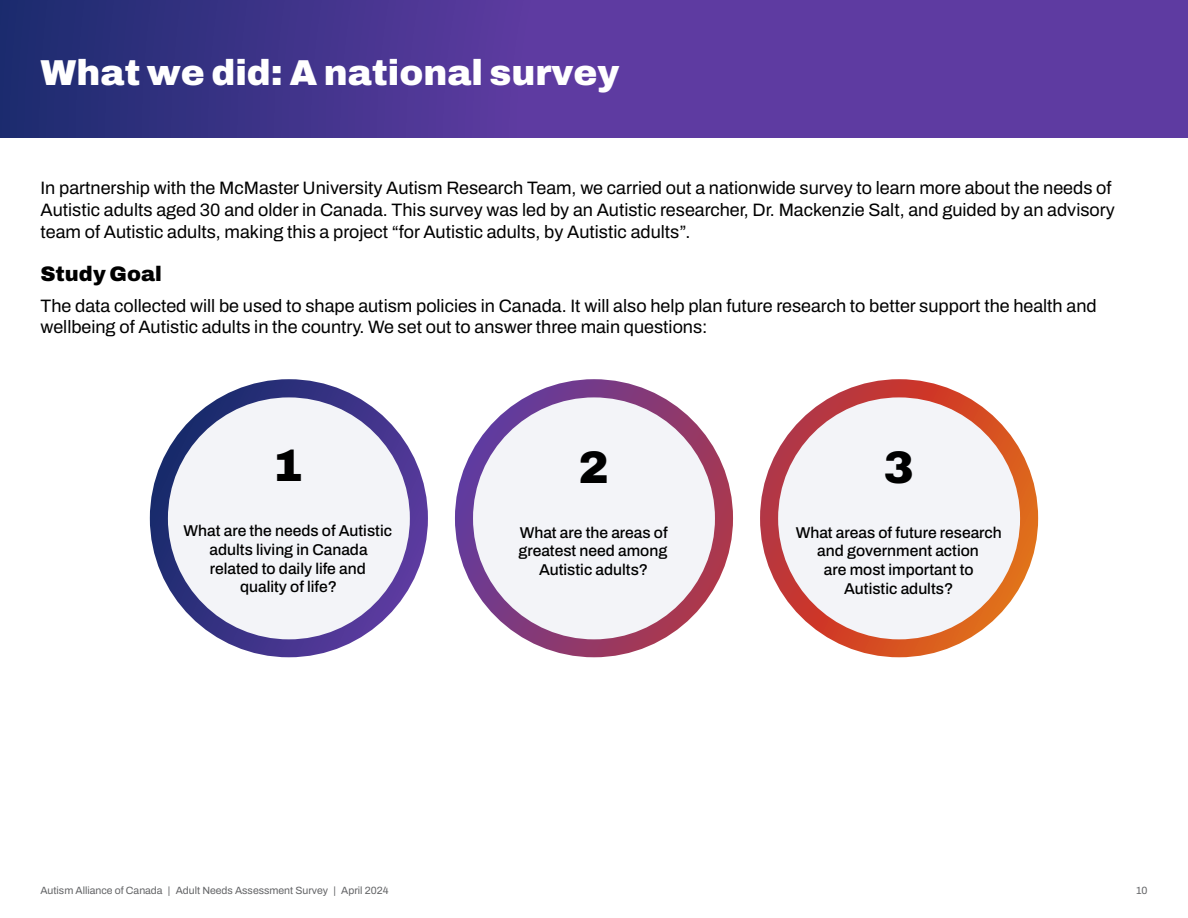
<style>
.page{position:relative;width:1188px;height:918px;background:#fff}
.page>*{position:absolute;margin:0;border:0;box-sizing:border-box;transform-origin:0 0}
.t1{font:900 45.6px "Archivo";color:#000}
.t2{font:900 36px "Archivo";color:#fff}
.t3{font:900 21px "Archivo";color:#000}
.t4{font:18px/21.6px "Archivo";color:#000}
.t5{font:500 15.6px/18.8px "Archivo";color:#000;text-align:center}
.t6{font:10.5px "Archivo";color:#636466}
</style>
<div class="page">
<svg style="left:0;top:0;width:1188px;height:138px;background:#4f3795"></svg>
<svg style="left:150px;top:379px;width:278px;height:278px;background:#3c3586"></svg>
<div style="left:168px;top:397px;width:242px;height:242px;background:#f3f4f8;border-radius:50%"></div>
<svg style="left:455px;top:379px;width:278px;height:278px;background:#873c77"></svg>
<div style="left:473px;top:397px;width:242px;height:242px;background:#f3f4f8;border-radius:50%"></div>
<svg style="left:760px;top:379px;width:278px;height:278px;background:#cd4d2e"></svg>
<div style="left:778px;top:397px;width:242px;height:242px;background:#f3f4f8;border-radius:50%"></div>
<h2 class="t2" style="left:40px;top:45px;width:580px">What we did: A national survey</h2>
<p class="t4" style="left:40px;top:177px;width:1076px">In partnership with the McMaster University Autism Research Team, we carried out a nationwide survey to learn more about the needs of<br>Autistic adults aged 30 and older in Canada. This survey was led by an Autistic researcher, Dr. Mackenzie Salt, and guided by an advisory team of Autistic adults, making this a project “for Autistic adults, by Autistic adults”.</p>
<p class="t3" style="left:40px;top:258px;width:123px">Study Goal</p>
<p class="t4" style="left:40px;top:295px;width:1058px">The data collected will be used to shape autism policies in Canada. It will also help plan future research to better support the health and wellbeing of Autistic adults in the country. We set out to answer three main questions:</p>
<h1 class="t1" style="left:273px;top:431px;width:32px">1</h1>
<p class="t5" style="left:184px;top:521px;width:210px">What are the needs of Autistic adults living in Canada related to daily life and<br>quality of life?</p>
<h1 class="t1" style="left:578px;top:433px;width:32px">2</h1>
<p class="t5" style="left:518px;top:523px;width:151px">What are the areas of greatest need among<br>Autistic adults?</p>
<h1 class="t1" style="left:884px;top:433px;width:32px">3</h1>
<p class="t5" style="left:796px;top:523px;width:208px">What areas of future research and government action<br>are most important to<br>Autistic adults?</p>
<p class="t6" style="left:40px;top:883px;width:350px">Autism Alliance of Canada | Adult Needs Assessment Survey | April 2024</p>
<p class="t6" style="left:1136px;top:883px;width:13px">10</p>
</div>
